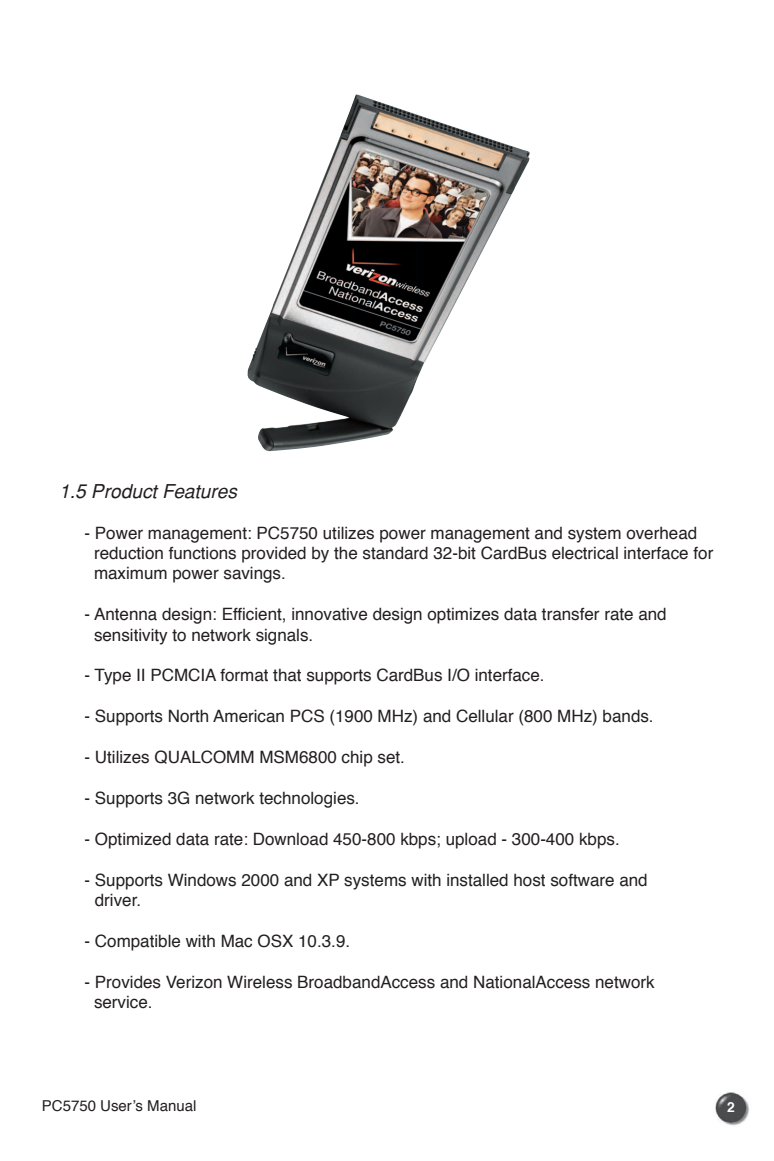
<style>
.page{position:relative;width:774px;height:1161px;background:#fff}
.page>*{position:absolute;margin:0;border:0;box-sizing:border-box;transform-origin:0 0}
.t1{font:italic 19.2px "Helvetica";color:#231f20}
.t2{font:16.95px/20.4px "Helvetica";color:#231f20}
.t3{font:15px "Helvetica";color:#231f20}
.t4{font:700 13.8px "Helvetica";color:#fff}
</style>
<div class="page">
<img style="left:247px;top:94px;width:283px;height:357px">
<img style="left:713px;top:1089px;width:39px;height:39px;border-radius:50%">
<p class="t1" style="left:59px;top:480px;width:180px">1.5 Product Features</p>
<p class="t2" style="left:94px;top:523px;width:621px;text-indent:-9px">- Power management: PC5750 utilizes power management and system overhead reduction functions provided by the standard 32-bit CardBus electrical interface for maximum power savings.</p>
<p class="t2" style="left:94px;top:605px;width:574px;text-indent:-9px">- Antenna design: Efficient, innovative design optimizes data transfer rate and sensitivity to network signals.</p>
<p class="t2" style="left:85px;top:666px;width:462px">- Type II PCMCIA format that supports CardBus I/O interface.</p>
<p class="t2" style="left:85px;top:707px;width:571px">- Supports North American PCS (1900 MHz) and Cellular (800 MHz) bands.</p>
<p class="t2" style="left:85px;top:748px;width:322px">- Utilizes QUALCOMM MSM6800 chip set.</p>
<p class="t2" style="left:85px;top:789px;width:277px">- Supports 3G network technologies.</p>
<p class="t2" style="left:85px;top:830px;width:537px">- Optimized data rate: Download 450-800 kbps; upload - 300-400 kbps.</p>
<p class="t2" style="left:95px;top:870px;width:554px;text-indent:-10px">- Supports Windows 2000 and XP systems with installed host software and driver.</p>
<p class="t2" style="left:85px;top:932px;width:267px">- Compatible with Mac OSX 10.3.9.</p>
<p class="t2" style="left:94px;top:972px;width:562px;text-indent:-9px">- Provides Verizon Wireless BroadbandAccess and NationalAccess network service.</p>
<p class="t3" style="left:42px;top:1095px;width:156px">PC5750 User’s Manual</p>
<p class="t4" style="left:727px;top:1098px;width:9px">2</p>
</div>
